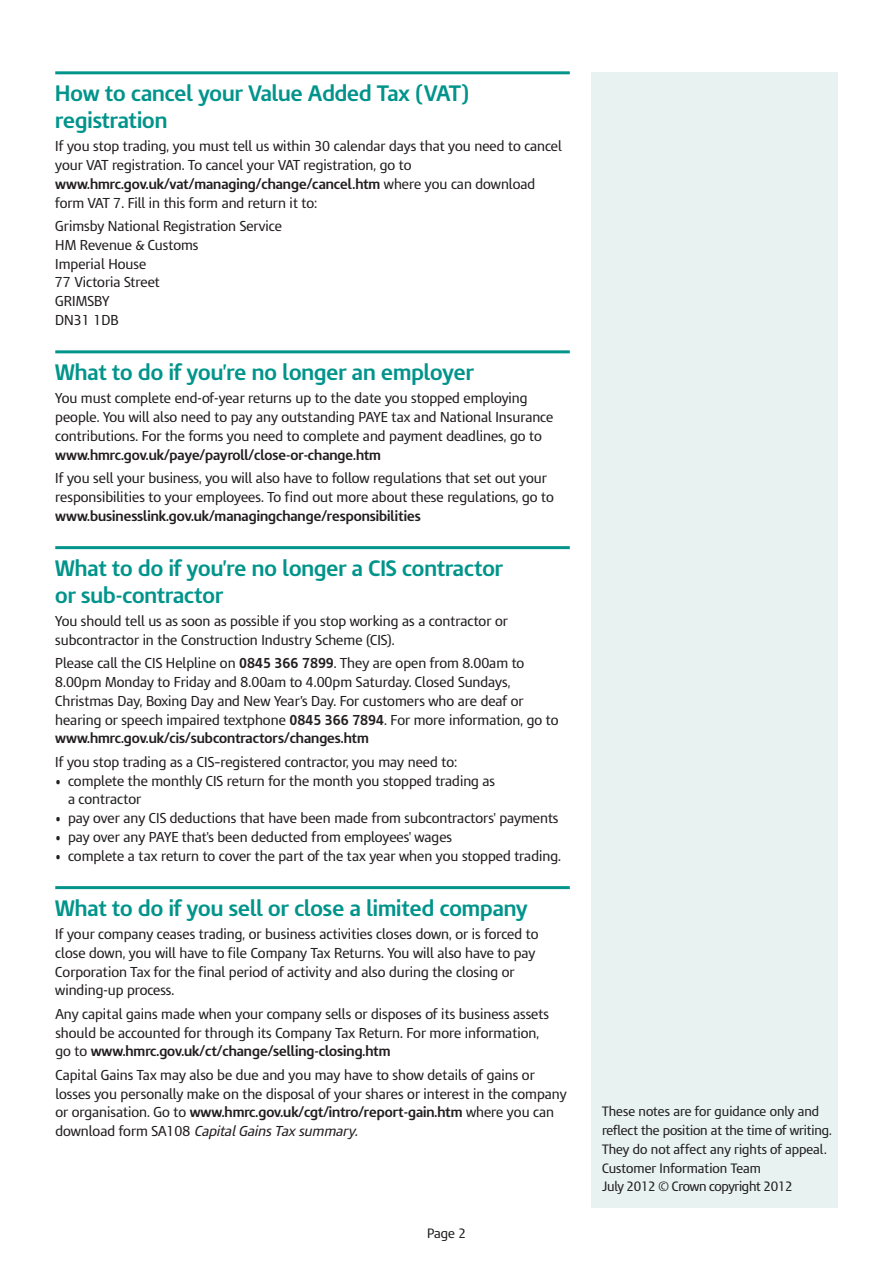
<style>
.page{position:relative;width:893px;height:1263px;background:#fff}
.page>*{position:absolute;margin:0;border:0;box-sizing:border-box;transform-origin:0 0}
.t1{font:700 21px/27px "IR Modena";color:#00948b}
.t2{font:13.5px/18.8px "IR Modena";color:#231f20}
.t3{font:700 13.5px "IR Modena";color:#231f20}
.t4{font:12.75px/18.8px "IR Modena";color:#231f20}
.s1{font-weight:700}
.s2{font-style:italic}
</style>
<div class="page">
<div style="left:592px;top:72px;width:246px;height:1136px;background:#e7f2f1"></div>
<hr style="left:55px;top:71px;width:515px;height:3px;background:#00948b">
<hr style="left:55px;top:350px;width:515px;height:3px;background:#00948b">
<hr style="left:55px;top:546px;width:515px;height:3px;background:#00948b">
<hr style="left:55px;top:886px;width:515px;height:3px;background:#00948b">
<h1 class="t1" style="left:55px;top:82px;width:415px">How to cancel your Value Added Tax (VAT) registration</h1>
<p class="t2" style="left:55px;top:138px;width:508px">If you stop trading, you must tell us within 30 calendar days that you need to cancel your VAT registration. To cancel your VAT registration, go to <span class="s1">www.hmrc.gov.uk/vat/managing/change/cancel.htm</span> where you can download form VAT 7. Fill in this form and return it to:</p>
<p class="t2" style="left:55px;top:218px;width:228px">Grimsby National Registration Service<br>HM Revenue &amp; Customs<br>Imperial House<br>77 Victoria Street<br>GRIMSBY<br>DN31 1DB</p>
<h1 class="t1" style="left:55px;top:361px;width:420px">What to do if you’re no longer an employer</h1>
<p class="t2" style="left:55px;top:390px;width:499px">You must complete end-of-year returns up to the date you stopped employing people. You will also need to pay any outstanding PAYE tax and National Insurance contributions. For the forms you need to complete and payment deadlines, go to</p>
<p class="t3" style="left:55px;top:450px;width:327px">www.hmrc.gov.uk/paye/payroll/close-or-change.htm</p>
<p class="t2" style="left:55px;top:470px;width:500px">If you sell your business, you will also have to follow regulations that set out your responsibilities to your employees. To find out more about these regulations, go to</p>
<p class="t3" style="left:55px;top:510px;width:367px">www.businesslink.gov.uk/managingchange/responsibilities</p>
<h1 class="t1" style="left:55px;top:556px;width:449px">What to do if you’re no longer a CIS contractor or sub-contractor</h1>
<p class="t2" style="left:55px;top:613px;width:454px">You should tell us as soon as possible if you stop working as a contractor or subcontractor in the Construction Industry Scheme (CIS).</p>
<p class="t2" style="left:55px;top:655px;width:505px">Please call the CIS Helpline on <span class="s1">0845 366 7899</span>. They are open from 8.00am to 8.00pm Monday to Friday and 8.00am to 4.00pm Saturday. Closed Sundays, Christmas Day, Boxing Day and New Year’s Day. For customers who are deaf or hearing or speech impaired textphone <span class="s1">0845 366 7894</span>. For more information, go to <span class="s1">www.hmrc.gov.uk/cis/subcontractors/changes.htm</span></p>
<p class="t2" style="left:55px;top:754px;width:404px">If you stop trading as a CIS–registered contractor, you may need to:</p>
<p class="t2" style="left:68px;top:772px;width:429px;text-indent:-13px">• complete the monthly CIS return for the month you stopped trading as a contractor</p>
<p class="t2" style="left:55px;top:810px;width:505px">• pay over any CIS deductions that have been made from subcontractors' payments</p>
<p class="t2" style="left:55px;top:829px;width:398px">• pay over any PAYE that's been deducted from employees' wages</p>
<p class="t2" style="left:55px;top:847px;width:507px">• complete a tax return to cover the part of the tax year when you stopped trading.</p>
<h1 class="t1" style="left:55px;top:896px;width:474px">What to do if you sell or close a limited company</h1>
<p class="t2" style="left:55px;top:926px;width:485px">If your company ceases trading, or business activities closes down, or is forced to close down, you will have to file Company Tax Returns. You will also have to pay Corporation Tax for the final period of activity and also during the closing or winding-up process.</p>
<p class="t2" style="left:55px;top:1006px;width:495px">Any capital gains made when your company sells or disposes of its business assets should be accounted for through its Company Tax Return. For more information, go to <span class="s1">www.hmrc.gov.uk/ct/change/selling-closing.htm</span></p>
<p class="t2" style="left:55px;top:1067px;width:513px">Capital Gains Tax may also be due and you may have to show details of gains or losses you personally make on the disposal of your shares or interest in the company or organisation. Go to <span class="s1">www.hmrc.gov.uk/cgt/intro/report-gain.htm</span> where you can download form SA108 <span class="s2">Capital Gains Tax summary.</span></p>
<p class="t4" style="left:427px;top:1225px;width:40px">Page 2</p>
<p class="t4" style="left:602px;top:1103px;width:231px">These notes are for guidance only and reflect the position at the time of writing.<br>They do not affect any rights of appeal.<br>Customer Information Team<br>July 2012 © Crown copyright 2012</p>
</div>
